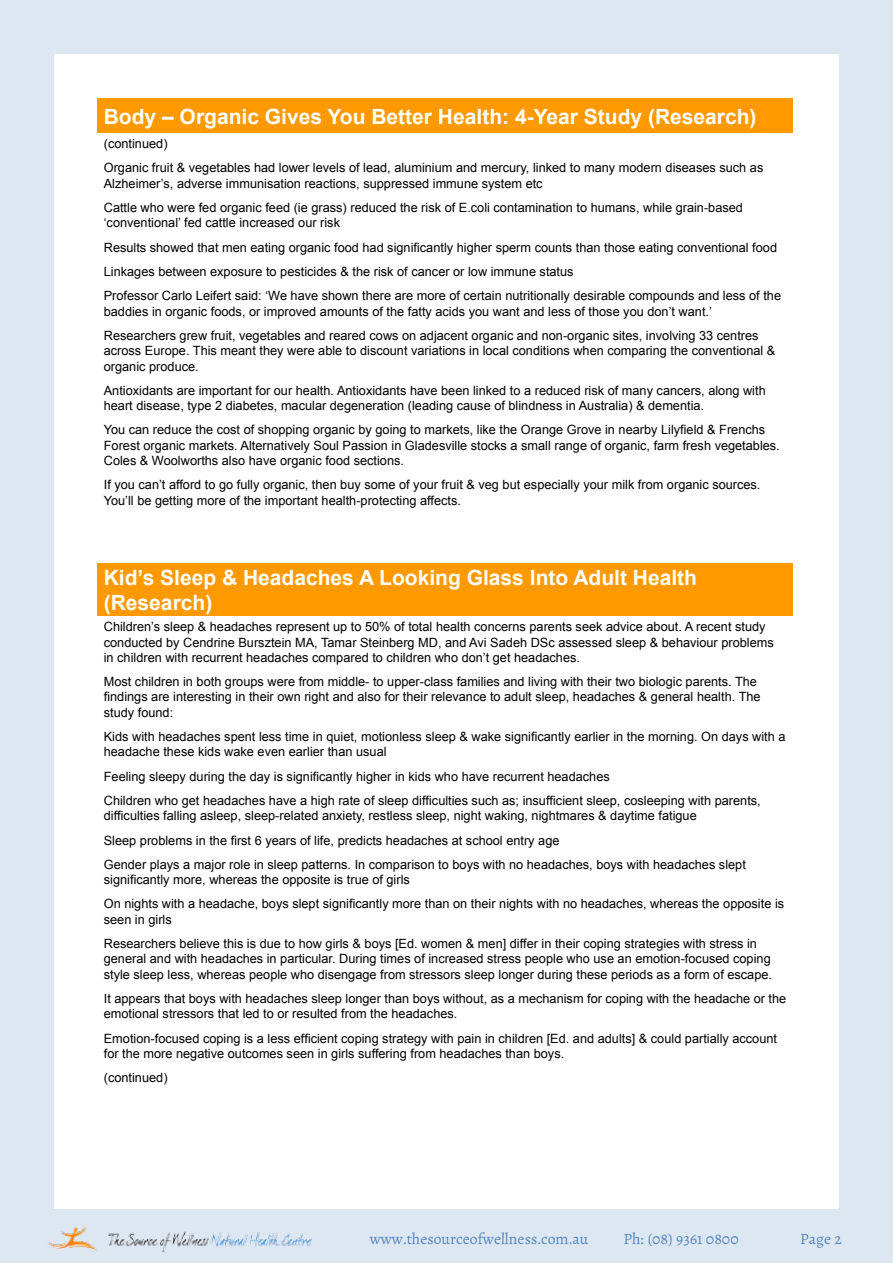
<style>
.page{position:relative;width:893px;height:1263px;background:#dde7f2}
.page>*{position:absolute;margin:0;border:0;box-sizing:border-box;transform-origin:0 0}
.t1{font:700 21px/25.2px "Arial";color:#fff}
.t2{font:15.75px "Alegreya";color:#5587be}
.t3{font:12.75px/15.3px "Arial";color:#000}
</style>
<div class="page">
<div style="left:54px;top:54px;width:785px;height:1155px;background:#fff"></div>
<img style="left:48px;top:1227px;width:264px;height:26px">
<div style="left:98px;top:563px;width:695px;height:53px;background:#f90"></div>
<div style="left:98px;top:99px;width:695px;height:34px;background:#f90"></div>
<h1 class="t1" style="left:104px;top:104px;width:654px">Body – Organic Gives You Better Health: 4-Year Study (Research)</h1>
<p class="t3" style="left:104px;top:132px;width:661px;line-height:24.3px">(continued)<br>Organic fruit &amp; vegetables had lower levels of lead, aluminium and mercury, linked to many modern diseases such as</p>
<p class="t3" style="left:104px;top:171px;width:641px;line-height:24.3px">Alzheimer’s, adverse immunisation reactions, suppressed immune system etc<br>Cattle who were fed organic feed (ie grass) reduced the risk of E.coli contamination to humans, while grain-based</p>
<p class="t3" style="left:104px;top:211px;width:679px;line-height:24.3px">‘conventional’ fed cattle increased our risk<br>Results showed that men eating organic food had significantly higher sperm counts than those eating conventional food Linkages between exposure to pesticides &amp; the risk of cancer or low immune status<br>Professor Carlo Leifert said: ‘We have shown there are more of certain nutritionally desirable compounds and less of the</p>
<p class="t3" style="left:104px;top:299px;width:656px;line-height:24.3px">baddies in organic foods, or improved amounts of the fatty acids you want and less of those you don’t want.’<br>Researchers grew fruit, vegetables and reared cows on adjacent organic and non-organic sites, involving 33 centres</p>
<p class="t3" style="left:104px;top:343px;width:673px">across Europe. This meant they were able to discount variations in local conditions when comparing the conventional &amp; organic produce.</p>
<p class="t3" style="left:104px;top:383px;width:663px">Antioxidants are important for our health. Antioxidants have been linked to a reduced risk of many cancers, along with heart disease, type 2 diabetes, macular degeneration (leading cause of blindness in Australia) &amp; dementia.</p>
<p class="t3" style="left:104px;top:422px;width:678px">You can reduce the cost of shopping organic by going to markets, like the Orange Grove in nearby Lilyfield &amp; Frenchs<br>Forest organic markets. Alternatively Soul Passion in Gladesville stocks a small range of organic, farm fresh vegetables.<br>Coles &amp; Woolworths also have organic food sections.</p>
<p class="t3" style="left:104px;top:477px;width:658px">If you can’t afford to go fully organic, then buy some of your fruit &amp; veg but especially your milk from organic sources.<br>You’ll be getting more of the important health-protecting affects.</p>
<h1 class="t1" style="left:104px;top:565px;width:595px">Kid’s Sleep &amp; Headaches A Looking Glass Into Adult Health (Research)</h1>
<p class="t3" style="left:104px;top:619px;width:671px">Children’s sleep &amp; headaches represent up to 50% of total health concerns parents seek advice about. A recent study conducted by Cendrine Bursztein MA, Tamar Steinberg MD, and Avi Sadeh DSc assessed sleep &amp; behaviour problems in children with recurrent headaches compared to children who don’t get headaches.</p>
<p class="t3" style="left:104px;top:674px;width:658px">Most children in both groups were from middle- to upper-class families and living with their two biologic parents. The findings are interesting in their own right and also for their relevance to adult sleep, headaches &amp; general health. The study found:</p>
<p class="t3" style="left:104px;top:729px;width:683px">Kids with headaches spent less time in quiet, motionless sleep &amp; wake significantly earlier in the morning. On days with a headache these kids wake even earlier than usual</p>
<p class="t3" style="left:104px;top:764px;width:658px;line-height:24.3px">Feeling sleepy during the day is significantly higher in kids who have recurrent headaches<br>Children who get headaches have a high rate of sleep difficulties such as; insufficient sleep, cosleeping with parents,</p>
<p class="t3" style="left:104px;top:804px;width:644px;line-height:24.3px">difficulties falling asleep, sleep-related anxiety, restless sleep, night waking, nightmares &amp; daytime fatigue<br>Sleep problems in the first 6 years of life, predicts headaches at school entry age<br>Gender plays a major role in sleep patterns. In comparison to boys with no headaches, boys with headaches slept</p>
<p class="t3" style="left:104px;top:868px;width:682px;line-height:24.3px">significantly more, whereas the opposite is true of girls<br>On nights with a headache, boys slept significantly more than on their nights with no headaches, whereas the opposite is</p>
<p class="t3" style="left:104px;top:907px;width:655px;line-height:24.3px">seen in girls<br>Researchers believe this is due to how girls &amp; boys [Ed. women &amp; men] differ in their coping strategies with stress in</p>
<p class="t3" style="left:104px;top:951px;width:670px">general and with headaches in particular. During times of increased stress people who use an emotion-focused coping style sleep less, whereas people who disengage from stressors sleep longer during these periods as a form of escape.</p>
<p class="t3" style="left:104px;top:991px;width:684px">It appears that boys with headaches sleep longer than boys without, as a mechanism for coping with the headache or the emotional stressors that led to or resulted from the headaches.</p>
<p class="t3" style="left:104px;top:1030px;width:675px">Emotion-focused coping is a less efficient coping strategy with pain in children [Ed. and adults] &amp; could partially account for the more negative outcomes seen in girls suffering from headaches than boys.</p>
<p class="t3" style="left:104px;top:1070px;width:65px">(continued)</p>
<p class="t2" style="left:370px;top:1229px;width:220px">www.thesourceofwellness.com.au</p>
<p class="t2" style="left:623px;top:1229px;width:117px">Ph: (08) 9361 0800</p>
<p class="t2" style="left:800px;top:1229px;width:43px">Page 2</p>
</div>
